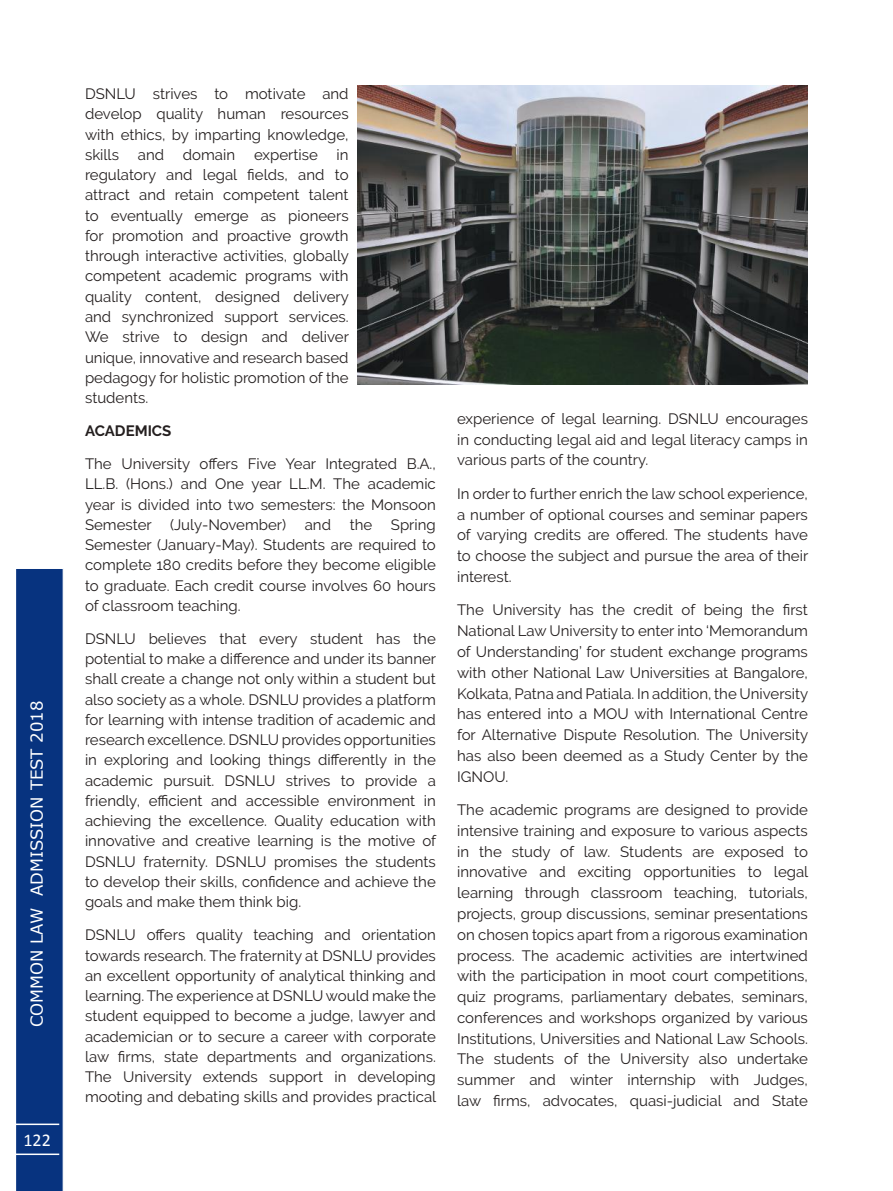
<style>
.page{position:relative;width:893px;height:1191px;background:#fff}
.page>*{position:absolute;margin:0;border:0;box-sizing:border-box;transform-origin:0 0}
.t1{font:18px "Calibri";color:#fff}
.t2{font:16.5px "MS Reference Sans Serif";color:#fff}
.t3{font:15px/20.2px "Raleway";color:#241f1f;text-align:justify}
.t4{font:700 15px "Raleway";color:#241f1f}
</style>
<div class="page">
<div style="left:16px;top:569px;width:48px;height:622px;background:#07337f"></div>
<hr style="left:15px;top:1123px;width:44px;height:2px;background:#fff">
<hr style="left:15px;top:1153px;width:44px;height:2px;background:#fff">
<img style="left:357px;top:85px;width:451px;height:299px">
<p class="t2" style="left:26px;top:1027px;width:328px;rotate:-90deg">COMMON LAW ADMISSION TEST 2018</p>
<p class="t1" style="left:23px;top:1128px;width:29px">122</p>
<p class="t3" style="left:85px;top:84px;width:265px">DSNLU strives to motivate and develop quality human resources with ethics, by imparting knowledge, skills</p>
<p class="t3" style="left:85px;top:144px;width:265px;text-indent:252px">in regulatory and legal fields, and to attract and retain competent talent to eventually emerge as pioneers for promotion and proactive growth through interactive activities, globally competent academic programs with quality content, designed delivery and synchronized support services.<br>We strive to design and deliver unique, innovative and research based pedagogy for holistic promotion of the students.</p>
<p class="t4" style="left:85px;top:422px;width:88px">ACADEMICS</p>
<p class="t3" style="left:85px;top:453px;width:352px">The University offers Five Year Integrated B.A., LL.B. (Hons.) and One year LL.M. The academic year is divided into two semesters: the Monsoon Semester (July-November) and the Spring Semester (January-May). Students are required to complete 180 credits before they become eligible to graduate. Each credit course involves 60 hours of classroom teaching.</p>
<p class="t3" style="left:85px;top:628px;width:353px">DSNLU believes that every student has the potential to make a difference and under its banner shall create a change not only within a student but also society as a whole. DSNLU provides a platform for learning with intense tradition of academic and research excellence. DSNLU provides opportunities in exploring and looking things differently in the academic pursuit. DSNLU strives to provide a friendly, efficient and accessible environment in achieving the excellence. Quality education with innovative and creative learning is the motive of DSNLU fraternity. DSNLU promises the students to develop their skills, confidence and achieve the goals and make them think big.</p>
<p class="t3" style="left:85px;top:924px;width:353px">DSNLU offers quality teaching and orientation towards research. The fraternity at DSNLU provides an excellent opportunity of analytical thinking and learning. The experience at DSNLU would make the student equipped to become a judge, lawyer and academician or to secure a career with corporate law firms, state departments and organizations.<br>The University extends support in developing mooting and debating skills and provides practical</p>
<p class="t3" style="left:138px;top:144px;width:28px">and</p>
<p class="t3" style="left:183px;top:144px;width:54px">domain</p>
<p class="t3" style="left:254px;top:144px;width:65px">expertise</p>
<p class="t3" style="left:457px;top:408px;width:352px;line-height:20.7px">experience of legal learning. DSNLU encourages in conducting legal aid and legal literacy camps in various parts of the country.</p>
<p class="t3" style="left:457px;top:483px;width:353px;line-height:20.7px">In order to further enrich the law school experience, a number of optional courses and seminar papers of varying credits are offered. The students have to choose the subject and pursue the area of their interest.</p>
<p class="t3" style="left:457px;top:600px;width:353px;line-height:20.7px">The University has the credit of being the first National Law University to enter into ‘Memorandum of Understanding’ for student exchange programs with other National Law Universities at Bangalore, Kolkata, Patna and Patiala. In addition, the University has entered into a MOU with International Centre for Alternative Dispute Resolution. The University has also been deemed as a Study Center by the IGNOU.</p>
<p class="t3" style="left:457px;top:799px;width:353px;line-height:20.7px">The academic programs are designed to provide intensive training and exposure to various aspects in the study of law. Students are exposed to innovative and exciting opportunities to legal learning through classroom teaching, tutorials, projects, group discussions, seminar presentations on chosen topics apart from a rigorous examination process. The academic activities are intertwined with the participation in moot court competitions, quiz programs, parliamentary debates, seminars, conferences and workshops organized by various Institutions, Universities and National Law Schools.<br>The students of the University also undertake summer and winter internship with Judges, law firms, advocates, quasi-judicial and State</p>
</div>
